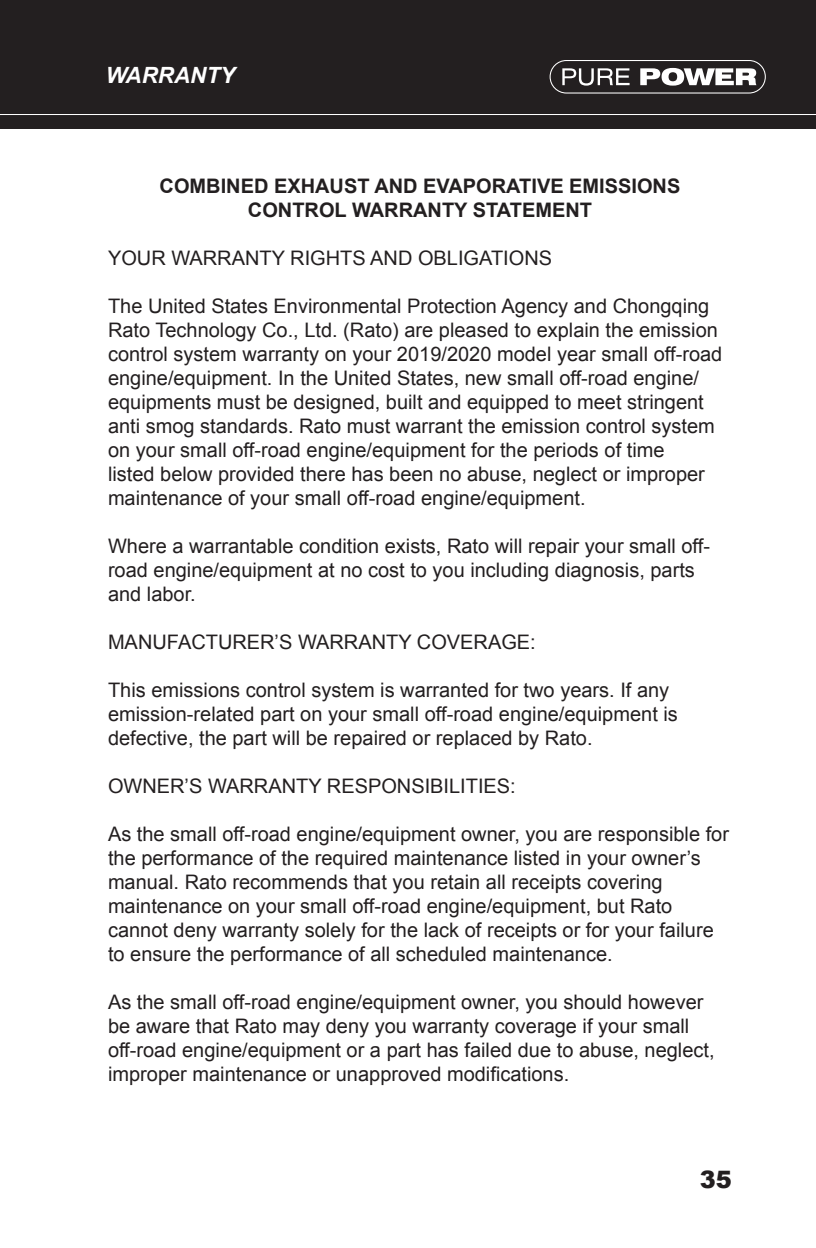
<style>
.page{position:relative;width:816px;height:1248px;background:#fff}
.page>*{position:absolute;margin:0;border:0;box-sizing:border-box;transform-origin:0 0}
.t1{font:900 24px "Arial";color:#231f20}
.t2{font:italic 700 22.4px "Arial";color:#fff}
.t3{font:20px/24px "Arial";color:#231f20}
.t4{font:700 20px/24px "Arial";color:#231f20;text-align:center}
</style>
<div class="page">
<div style="left:0;top:0;width:816px;height:128px;background:#231f20"></div>
<hr style="left:0;top:114px;width:816px;height:1px;background:#fff">
<svg style="left:640px;top:68px;width:116px;height:18px"></svg>
<svg style="left:562px;top:68px;width:68px;height:18px"></svg>
<div style="left:550px;top:60px;width:216px;height:34px;border:1px solid #fff;border-radius:16px"></div>
<p class="t2" style="left:106px;top:61px;width:131px">WARRANTY</p>
<p class="t4" style="left:160px;top:175px;width:522px">COMBINED EXHAUST AND EVAPORATIVE EMISSIONS<br>CONTROL WARRANTY STATEMENT</p>
<p class="t3" style="left:108px;top:246px;width:446px">YOUR WARRANTY RIGHTS AND OBLIGATIONS</p>
<p class="t3" style="left:108px;top:294px;width:616px">The United States Environmental Protection Agency and Chongqing Rato Technology Co., Ltd. (Rato) are pleased to explain the emission control system warranty on your 2019/2020 model year small off-road engine/equipment. In the United States, new small off-road engine/ equipments must be designed, built and equipped to meet stringent anti smog standards. Rato must warrant the emission control system on your small off-road engine/equipment for the periods of time</p>
<p class="t3" style="left:108px;top:462px;width:598px">listed below provided there has been no abuse, neglect or improper maintenance of your small off-road engine/equipment.</p>
<p class="t3" style="left:108px;top:534px;width:604px">Where a warrantable condition exists, Rato will repair your small off&shy;road engine/equipment at no cost to you including diagnosis, parts and labor.</p>
<p class="t3" style="left:108px;top:630px;width:429px">MANUFACTURER’S WARRANTY COVERAGE:</p>
<p class="t3" style="left:108px;top:678px;width:571px">This emissions control system is warranted for two years. If any emission-related part on your small off-road engine/equipment is defective, the part will be repaired or replaced by Rato.</p>
<p class="t3" style="left:108px;top:774px;width:409px">OWNER’S WARRANTY RESPONSIBILITIES:</p>
<p class="t3" style="left:108px;top:822px;width:623px">As the small off-road engine/equipment owner, you are responsible for the performance of the required maintenance listed in your owner’s manual. Rato recommends that you retain all receipts covering maintenance on your small off-road engine/equipment, but Rato cannot deny warranty solely for the lack of receipts or for your failure to ensure the performance of all scheduled maintenance.</p>
<p class="t3" style="left:108px;top:990px;width:608px">As the small off-road engine/equipment owner, you should however be aware that Rato may deny you warranty coverage if your small off-road engine/equipment or a part has failed due to abuse, neglect, improper maintenance or unapproved modifications.</p>
<p class="t1" style="left:700px;top:1162px;width:34px">35</p>
</div>
